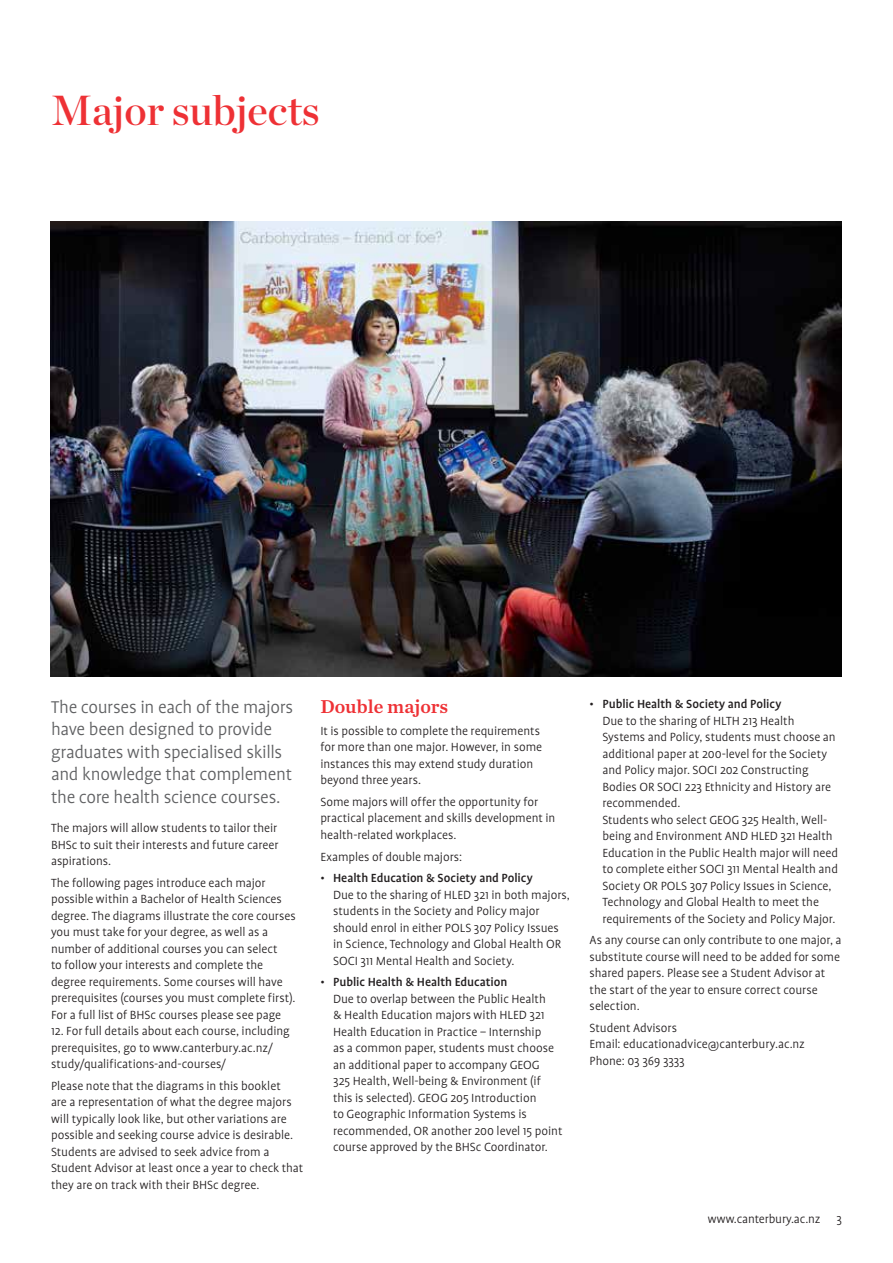
<style>
.page{position:relative;width:893px;height:1263px;background:#fff}
.page>*{position:absolute;margin:0;border:0;box-sizing:border-box;transform-origin:0 0}
.t1{font:42px "Chronicle Display Semi";color:#ee3135}
.t2{font:300 19.5px/22.5px "Profile Pro";letter-spacing:-.02em;color:#5f6062}
.t3{font:19.5px "Chronicle Text G2 Semi";color:#ee3135}
.t4{font:300 13.5px/16.5px "Profile Pro";letter-spacing:-.005em;color:#231f20}
.s1{font-weight:500}
</style>
<div class="page">
<img style="left:51px;top:221px;width:791px;height:455px">
<h1 class="t1" style="left:51px;top:78px;width:270px">Major subjects</h1>
<h2 class="t2" style="left:51px;top:697px;width:244px">The courses in each of the majors have been designed to provide graduates with specialised skills and knowledge that complement the core health science courses.</h2>
<p class="t4" style="left:51px;top:820px;width:229px;text-align:justify">The majors will allow students to tailor their BHSc to suit their interests and future career aspirations.</p>
<p class="t4" style="left:51px;top:875px;width:246px">The following pages introduce each major possible within a Bachelor of Health Sciences degree. The diagrams illustrate the core courses you must take for your degree, as well as a number of additional courses you can select<br>to follow your interests and complete the degree requirements. Some courses will have prerequisites (courses you must complete first).<br>For a full list of BHSc courses please see page</p>
<p class="t4" style="left:51px;top:1023px;width:240px">12. For full details about each course, including prerequisites, go to www.canterbury.ac.nz/ study/qualifications-and-courses/</p>
<p class="t4" style="left:51px;top:1078px;width:254px">Please note that the diagrams in this booklet<br>are a representation of what the degree majors will typically look like, but other variations are possible and seeking course advice is desirable.<br>Students are advised to seek advice from a Student Advisor at least once a year to check that they are on track with their BHSc degree.</p>
<h2 class="t3" style="left:320px;top:691px;width:129px">Double majors</h2>
<p class="t4" style="left:320px;top:723px;width:223px">It is possible to complete the requirements for more than one major. However, in some instances this may extend study duration beyond three years.</p>
<p class="t4" style="left:320px;top:794px;width:237px">Some majors will offer the opportunity for practical placement and skills development in health-related workplaces.</p>
<p class="t4" style="left:320px;top:849px;width:143px">Examples of double majors:</p>
<p class="t4" style="left:333px;top:870px;width:238px;text-indent:-13px">• <span class="s1">Health Education &amp; Society and Policy<br></span>Due to the sharing of HLED 321 in both majors, students in the Society and Policy major should enrol in either POLS 307 Policy Issues in Science, Technology and Global Health OR SOCI 311 Mental Health and Society.</p>
<p class="t4" style="left:333px;top:974px;width:231px;text-indent:-13px">• <span class="s1">Public Health &amp; Health Education<br></span>Due to overlap between the Public Health<br>&amp; Health Education majors with HLED 321<br>Health Education in Practice – Internship<br>as a common paper, students must choose an additional paper to accompany GEOG<br>325 Health, Well-being &amp; Environment (if this is selected). GEOG 205 Introduction<br>to Geographic Information Systems is recommended, OR another 200 level 15 point course approved by the BHSc Coordinator.</p>
<p class="t4" style="left:602px;top:696px;width:237px;text-indent:-13px">• <span class="s1">Public Health &amp; Society and Policy<br></span>Due to the sharing of HLTH 213 Health Systems and Policy, students must choose an additional paper at 200-level for the Society and Policy major. SOCI 202 Constructing Bodies OR SOCI 223 Ethnicity and History are recommended.<br>Students who select GEOG 325 Health, Well&shy;being and Environment AND HLED 321 Health Education in the Public Health major will need to complete either SOCI 311 Mental Health and Society OR POLS 307 Policy Issues in Science, Technology and Global Health to meet the requirements of the Society and Policy Major.</p>
<p class="t4" style="left:590px;top:932px;width:254px">As any course can only contribute to one major, a substitute course will need to be added for some shared papers. Please see a Student Advisor at the start of the year to ensure correct course selection.</p>
<p class="t4" style="left:590px;top:1020px;width:217px">Student Advisors<br>Email: educationadvice@canterbury.ac.nz<br>Phone: 03 369 3333</p>
<p class="t4" style="left:708px;top:1211px;width:136px">www.canterbury.ac.nz 3</p>
</div>
